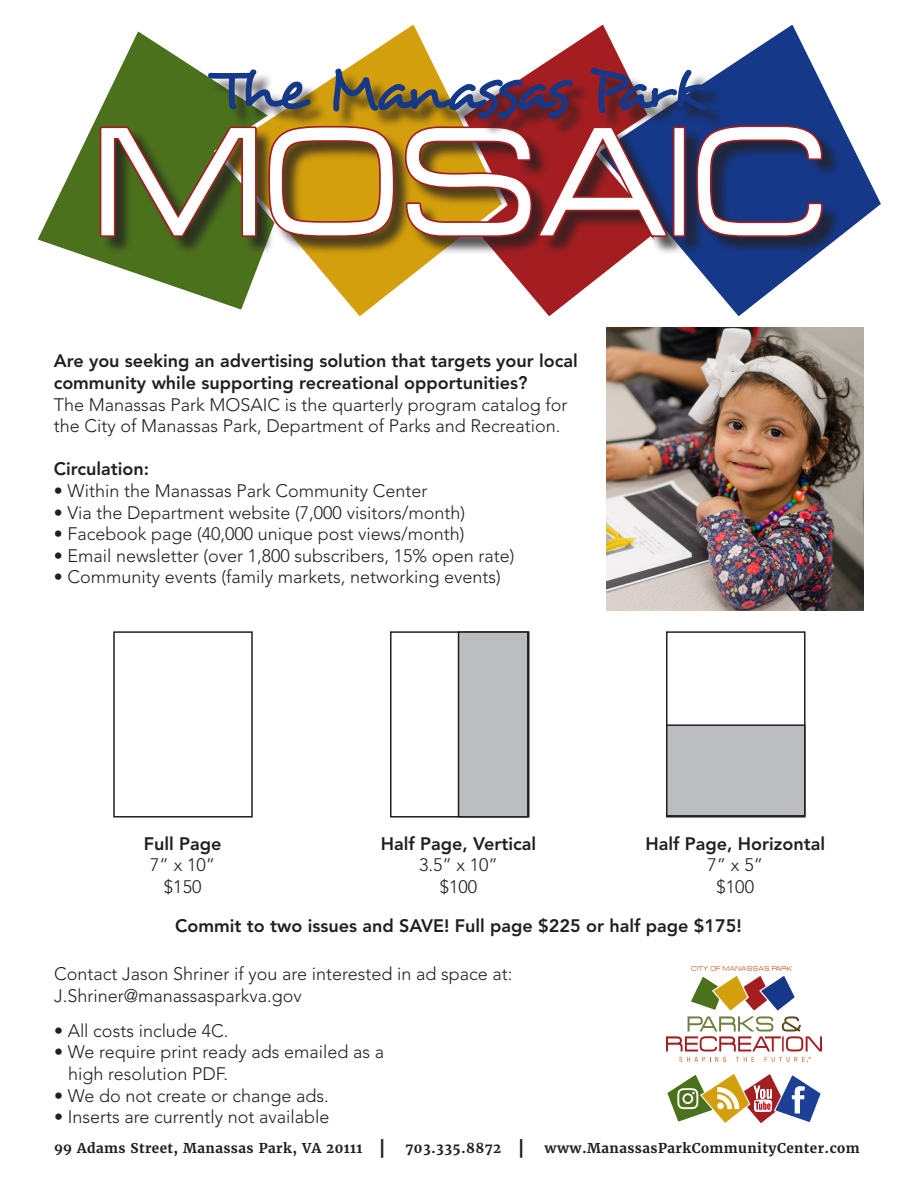
<style>
.page{position:relative;width:918px;height:1188px;background:#fff}
.page>*{position:absolute;margin:0;border:0;box-sizing:border-box;transform-origin:0 0}
.t1{font:172.05px "Acens";color:#fff}
.t2{font:63px "Desyrel";letter-spacing:-.09em;color:#153889}
.t3{font:300 18px/21.6px "Avenir LT Std";color:#231f20}
.t4{font:800 18px/21.6px "Avenir LT Std";color:#231f20}
.t5{font:700 13.5px "Merriweather";letter-spacing:.03em;color:#231f20}
.s1{font-size:19.5px}
</style>
<div class="page">
<svg style="left:38px;top:31px;width:173px;height:268px"></svg>
<svg style="left:511px;top:33px;width:79px;height:283px"></svg>
<svg style="left:211px;top:25px;width:300px;height:291px"></svg>
<svg style="left:590px;top:24px;width:291px;height:292px"></svg>
<div style="left:102px;top:127px;width:739px;height:129px;background:#231f20;opacity:.75"></div>
<svg style="left:99px;top:126px;width:159px;height:112px;background:#505b1f"></svg>
<svg style="left:267px;top:137px;width:128px;height:101px;background:#ab7b15"></svg>
<svg style="left:404px;top:137px;width:264px;height:107px;background:#82402c"></svg>
<div style="left:673px;top:126px;width:13px;height:111px;border:2px solid #a41d20"></div>
<svg style="left:695px;top:125px;width:129px;height:113px;background:#22306c"></svg>
<div style="left:211px;top:70px;width:515px;height:67px;background:#231f20;opacity:.72"></div>
<img style="left:606px;top:327px;width:258px;height:283px">
<svg style="left:667px;top:1074px;width:154px;height:49px"></svg>
<svg style="left:666px;top:966px;width:156px;height:85px"></svg>
<svg style="left:679px;top:1057px;width:47px;height:5px"></svg>
<svg style="left:736px;top:1057px;width:18px;height:5px"></svg>
<svg style="left:765px;top:1057px;width:46px;height:5px"></svg>
<div style="left:113px;top:631px;width:140px;height:187px;border:2px solid #231f20"></div>
<div style="left:390px;top:631px;width:140px;height:187px;border:2px solid #231f20"></div>
<div style="left:666px;top:631px;width:140px;height:187px;border:2px solid #231f20"></div>
<div style="left:459px;top:632px;width:69px;height:185px;background:#bcbdc0"></div>
<div style="left:458px;top:631px;width:71px;height:187px;border:2px solid #231f20"></div>
<div style="left:667px;top:725px;width:138px;height:91px;background:#bcbdc0"></div>
<div style="left:666px;top:724px;width:140px;height:93px;border:2px solid #231f20"></div>
<p class="t2" style="left:213px;top:50px;width:492px">The Manassas Park</p>
<h1 class="t1" style="left:92px;top:94px;width:735px">MOSAIC</h1>
<p class="t4" style="left:54px;top:350px;width:526px">Are you seeking an advertising solution that targets your local community while supporting recreational opportunities?</p>
<p class="t3" style="left:54px;top:394px;width:515px">The Manassas Park MOSAIC is the quarterly program catalog for the City of Manassas Park, Department of Parks and Recreation.</p>
<p class="t4" style="left:54px;top:458px;width:97px">Circulation:</p>
<p class="t3" style="left:54px;top:480px;width:375px">• Within the Manassas Park Community Center</p>
<p class="t3" style="left:54px;top:502px;width:413px">• Via the Department website (7,000 visitors/month)</p>
<p class="t3" style="left:54px;top:523px;width:412px">• Facebook page (40,000 unique post views/month)</p>
<p class="t3" style="left:54px;top:545px;width:462px">• Email newsletter (over 1,800 subscribers, 15% open rate)</p>
<p class="t3" style="left:54px;top:567px;width:449px">• Community events (family markets, networking events)</p>
<p class="t4" style="left:144px;top:833px;width:79px">Full Page</p>
<p class="t3" style="left:150px;top:854px;width:66px">7” x 10”</p>
<p class="t3" style="left:164px;top:876px;width:39px">$150</p>
<p class="t4" style="left:381px;top:833px;width:157px">Half Page, Vertical</p>
<p class="t3" style="left:419px;top:854px;width:80px">3.5” x 10”</p>
<p class="t3" style="left:440px;top:876px;width:39px">$100</p>
<p class="t4" style="left:645px;top:833px;width:181px">Half Page, Horizontal</p>
<p class="t3" style="left:708px;top:854px;width:57px">7” x 5”</p>
<p class="t3" style="left:717px;top:876px;width:39px">$100</p>
<p class="t4" style="left:175px;top:915px;width:568px">Commit to two issues and SAVE! Full page $225 or half page $175!</p>
<p class="t3" style="left:54px;top:963px;width:460px">Contact Jason Shriner if you are interested in ad space at:</p>
<p class="t3" style="left:54px;top:985px;width:249px">J.Shriner@manassasparkva.gov</p>
<p class="t3" style="left:54px;top:1020px;width:176px">• All costs include 4C.</p>
<p class="t3" style="left:68px;top:1041px;width:318px;text-indent:-14px">• We require print ready ads emailed as a high resolution PDF.</p>
<p class="t3" style="left:54px;top:1085px;width:276px">• We do not create or change ads.</p>
<p class="t3" style="left:54px;top:1106px;width:277px">• Inserts are currently not available</p>
<p class="t5" style="left:54px;top:1140px;width:807px">99 Adams Street, Manassas Park, VA 20111 <span class="s1">|</span> 703.335.8872 <span class="s1">|</span> www.ManassasParkCommunityCenter.com</p>
</div>
